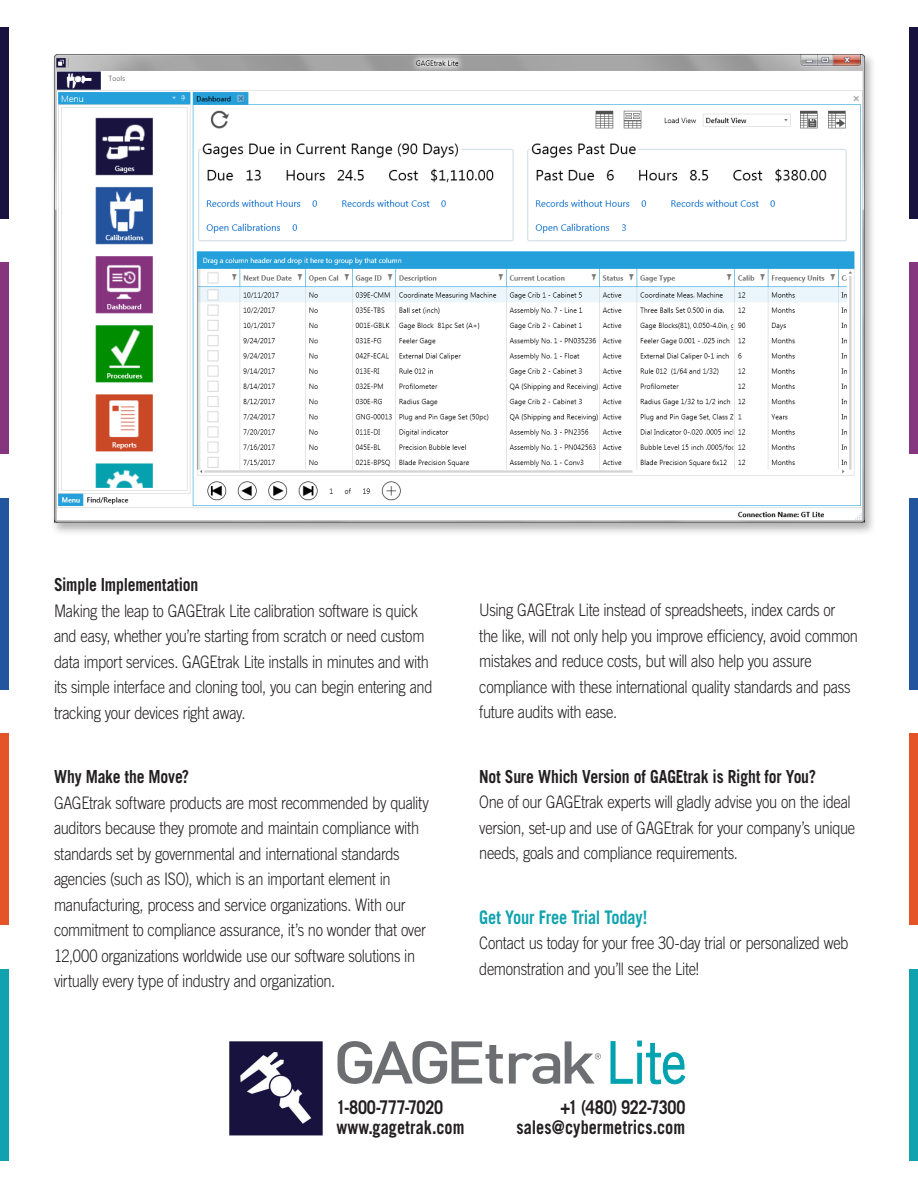
<style>
.page{position:relative;width:918px;height:1188px;background:#fff}
.page>*{position:absolute;margin:0;border:0;box-sizing:border-box;transform-origin:0 0}
.t1{font:700 18.9px "Trade Gothic LT Std";color:#231f20;scale:.86 1}
.t2{font:700 18.9px "Trade Gothic LT Std";letter-spacing:-.02em;color:#231f20;scale:.86 1}
.regular_brochure_tex{font:700 18.75px "Trade Gothic LT Std";letter-spacing:-.01em;color:#10a3af;scale:.87 1}
.regular_brochure_tex-2{font:700 18px "Trade Gothic LT Std";letter-spacing:-.01em;color:#231f20;scale:.87 1}
.regular_brochure_tex-3{font:300 17.25px/25.5px "Trade Gothic LT Std";letter-spacing:-.02em;color:#231f20;scale:.85 1}
</style>
<div class="page">
<svg style="left:611px;top:1041px;width:74px;height:43px"></svg>
<svg style="left:338px;top:1041px;width:165px;height:43px"></svg>
<svg style="left:509px;top:1041px;width:92px;height:43px"></svg>
<img style="left:229px;top:1041px;width:94px;height:95px">
<div style="left:0;top:27px;width:9px;height:192px;background:#18123f"></div>
<div style="left:0;top:262px;width:9px;height:192px;background:#86357f"></div>
<div style="left:0;top:498px;width:9px;height:192px;background:#23549e"></div>
<div style="left:0;top:733px;width:9px;height:192px;background:#e55426"></div>
<div style="left:0;top:969px;width:9px;height:192px;background:#10a3af"></div>
<div style="left:909px;top:27px;width:9px;height:192px;background:#18123f"></div>
<div style="left:909px;top:262px;width:9px;height:192px;background:#86357f"></div>
<div style="left:909px;top:498px;width:9px;height:192px;background:#23549e"></div>
<div style="left:909px;top:733px;width:9px;height:192px;background:#e55426"></div>
<div style="left:909px;top:969px;width:9px;height:192px;background:#10a3af"></div>
<div style="left:50px;top:52px;width:826px;height:484px;background:#231f20;opacity:.34"></div>
<img style="left:54px;top:54px;width:811px;height:469px">
<p class="regular_brochure_tex-2" style="left:54px;top:574px;width:167px">Simple Implementation</p>
<p class="regular_brochure_tex-3" style="left:54px;top:598px;width:447px">Making the leap to GAGEtrak Lite calibration software is quick and easy, whether you’re starting from scratch or need custom data import services. GAGEtrak Lite installs in minutes and with its simple interface and cloning tool, you can begin entering and tracking your devices right away.</p>
<p class="regular_brochure_tex-2" style="left:54px;top:766px;width:157px">Why Make the Move?</p>
<p class="regular_brochure_tex-3" style="left:54px;top:790px;width:443px">GAGEtrak software products are most recommended by quality auditors because they promote and maintain compliance with standards set by governmental and international standards agencies (such as ISO), which is an important element in manufacturing, process and service organizations. With our commitment to compliance assurance, it’s no wonder that over 12,000 organizations worldwide use our software solutions in virtually every type of industry and organization.</p>
<p class="regular_brochure_tex-3" style="left:479px;top:597px;width:447px">Using GAGEtrak Lite instead of spreadsheets, index cards or the like, will not only help you improve efficiency, avoid common mistakes and reduce costs, but will also help you assure compliance with these international quality standards and pass future audits with ease.</p>
<p class="regular_brochure_tex-2" style="left:479px;top:765px;width:389px">Not Sure Which Version of GAGEtrak is Right for You?</p>
<p class="regular_brochure_tex-3" style="left:479px;top:789px;width:444px">One of our GAGEtrak experts will gladly advise you on the ideal version, set-up and use of GAGEtrak for your company’s unique needs, goals and compliance requirements.</p>
<p class="regular_brochure_tex" style="left:479px;top:905px;width:195px">Get Your Free Trial Today!</p>
<p class="regular_brochure_tex-3" style="left:479px;top:930px;width:436px">Contact us today for your free 30-day trial or personalized web demonstration and you’ll see the Lite!</p>
<p class="t2" style="left:336px;top:1096px;width:126px">1-800-777-7020</p>
<p class="t1" style="left:560px;top:1096px;width:147px">+1 (480) 922-7300</p>
<p class="t1" style="left:336px;top:1116px;width:150px">www.gagetrak.com</p>
<p class="t1" style="left:516px;top:1116px;width:198px">sales@cybermetrics.com</p>
</div>
